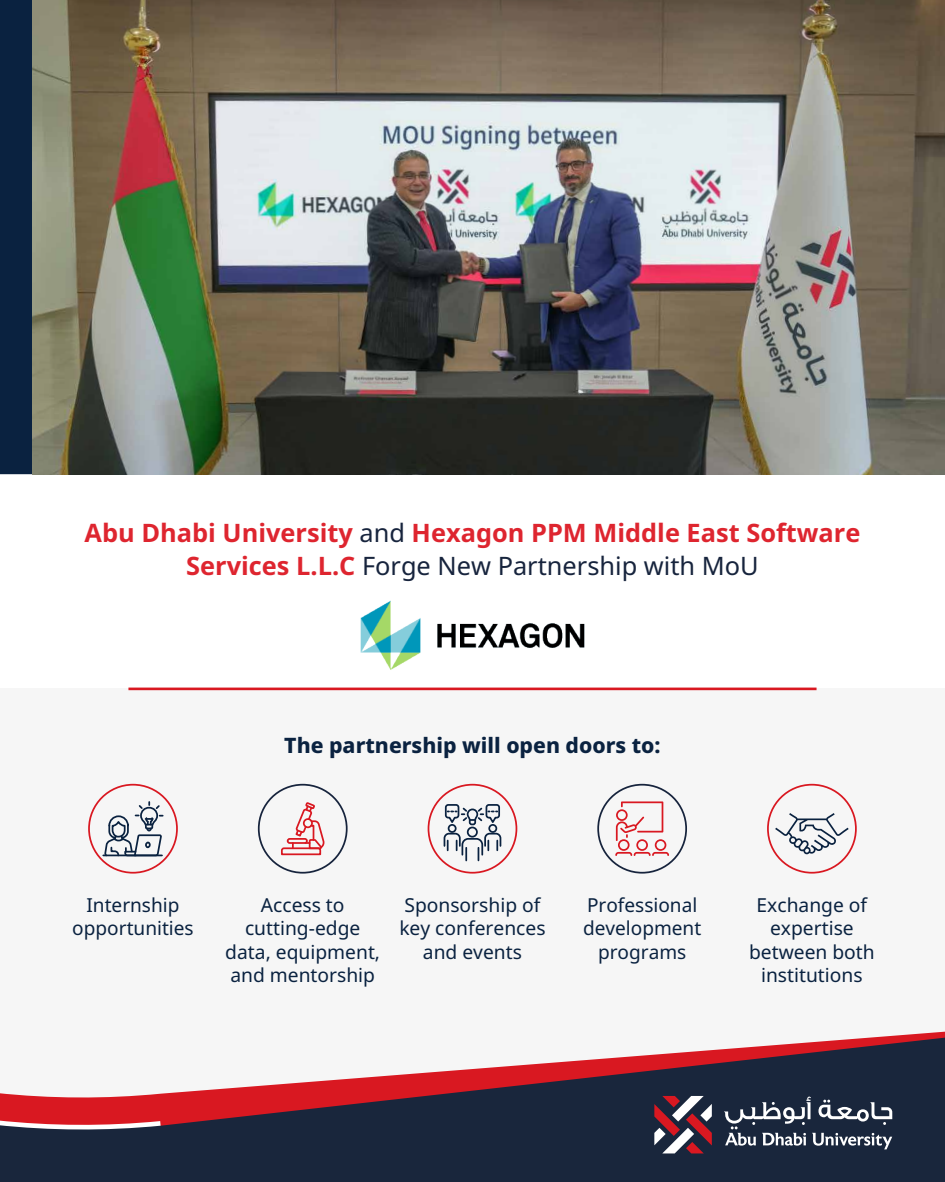
<style>
.page{position:relative;width:945px;height:1182px;background:#fff}
.page>*{position:absolute;margin:0;border:0;box-sizing:border-box;transform-origin:0 0}
.t1{font:700 25.38px/32.4px "Noto Sans";color:#de252f;text-align:center}
.t2{font:800 21.26px "Noto Sans";color:#0a2240}
.t3{font:19.25px/23.1px "Noto Sans";color:#0a2240;text-align:center}
.s1{font-weight:400;color:#17243d}
</style>
<div class="page">
<div style="left:0;top:688px;width:945px;height:493px;background:#f6f6f6"></div>
<div style="left:0;top:0;width:33px;height:474px;background:#0a2240"></div>
<hr style="left:128px;top:687px;width:689px;height:3px;background:#d91821">
<img style="left:33px;top:0;width:912px;height:474px">
<div style="left:88px;top:783px;width:90px;height:90px;border:2px solid #d91821;border-radius:50%"></div>
<div style="left:258px;top:783px;width:90px;height:90px;border:2px solid #17243d;border-radius:50%"></div>
<svg style="left:281px;top:802px;width:44px;height:54px"></svg>
<div style="left:428px;top:783px;width:89px;height:90px;border:2px solid #d91821;border-radius:50%"></div>
<div style="left:597px;top:783px;width:90px;height:90px;border:2px solid #17243d;border-radius:50%"></div>
<svg style="left:103px;top:801px;width:60px;height:56px"></svg>
<div style="left:767px;top:783px;width:90px;height:90px;border:2px solid #d91821;border-radius:50%"></div>
<svg style="left:443px;top:804px;width:59px;height:56px"></svg>
<svg style="left:775px;top:813px;width:74px;height:41px"></svg>
<img style="left:343px;top:600px;width:259px;height:88px">
<svg style="left:0;top:1037px;width:945px;height:144px;fill:#19263c"></svg>
<svg style="left:654px;top:1095px;width:58px;height:58px"></svg>
<svg style="left:724px;top:1096px;width:168px;height:53px;background:#495364"></svg>
<svg style="left:615px;top:801px;width:54px;height:54px"></svg>
<h1 class="t1" style="left:85px;top:517px;width:777px">Abu Dhabi University <span class="s1">and</span> Hexagon PPM Middle East Software<br>Services L.L.C <span class="s1">Forge New Partnership with MoU</span></h1>
<p class="t2" style="left:284px;top:730px;width:378px">The partnership will open doors to:</p>
<p class="t3" style="left:72px;top:894px;width:123px">Internship opportunities</p>
<p class="t3" style="left:225px;top:894px;width:156px">Access to cutting-edge data, equipment, and mentorship</p>
<p class="t3" style="left:399px;top:894px;width:148px">Sponsorship of key conferences and events</p>
<p class="t3" style="left:583px;top:894px;width:120px">Professional development programs</p>
<p class="t3" style="left:749px;top:894px;width:127px">Exchange of expertise between both institutions</p>
</div>
